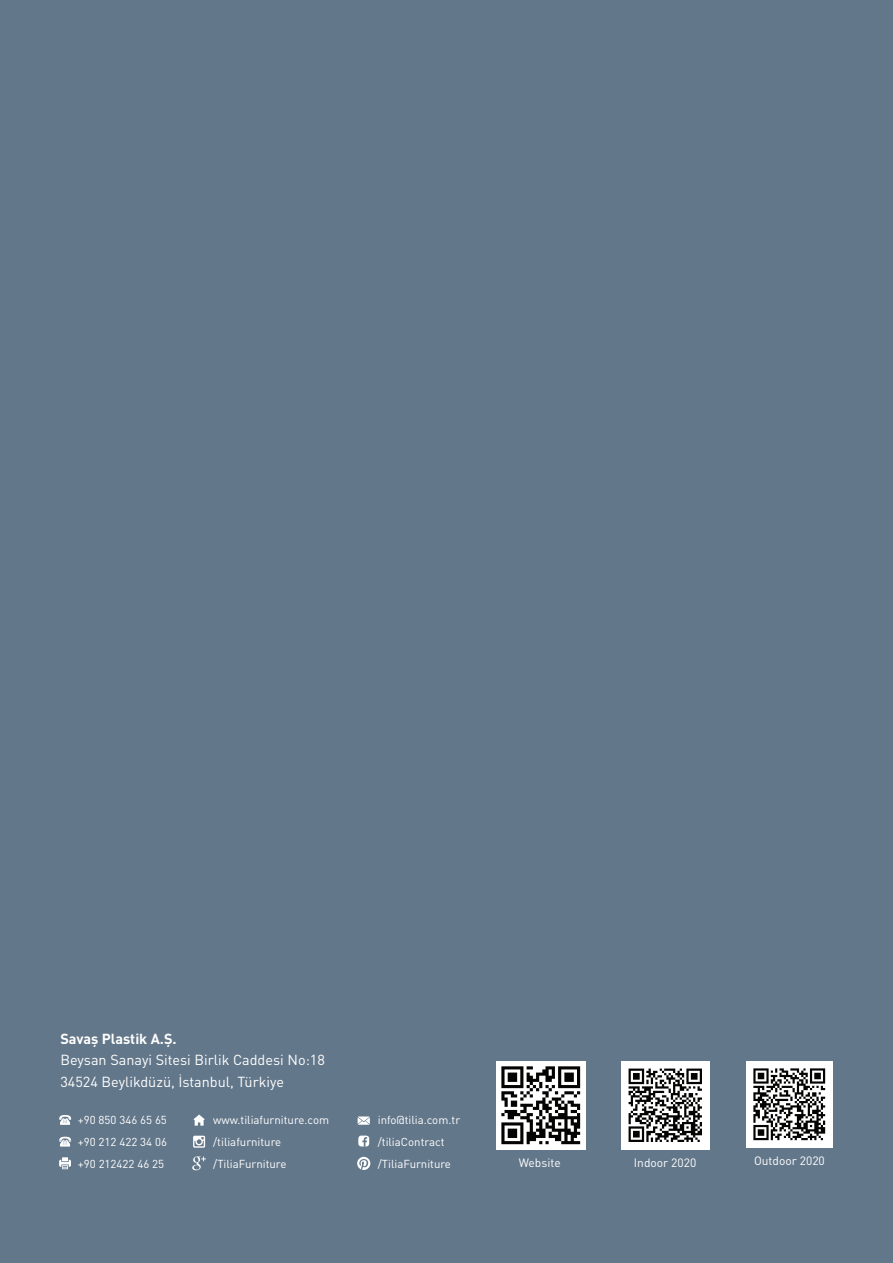
<style>
.page{position:relative;width:893px;height:1263px;background:#63778a}
.page>*{position:absolute;margin:0;border:0;box-sizing:border-box;transform-origin:0 0}
.t1{font:14.4px/21.6px "DIN Pro";color:#fff}
.t2{font:700 14.4px "DIN Pro";color:#fff}
.t3{font:12px "DIN Pro";color:#fff}
.t4{font:11.4px "DIN Pro";color:#fff}
</style>
<div class="page">
<svg style="left:192px;top:1156px;width:14px;height:14px"></svg>
<svg style="left:193px;top:1136px;width:12px;height:12px"></svg>
<svg style="left:357px;top:1157px;width:13px;height:13px"></svg>
<div style="left:358px;top:1135px;width:11px;height:11px;background:#fff;border-radius:3px"></div>
<svg style="left:362px;top:1137px;width:5px;height:9px"></svg>
<svg style="left:358px;top:1116px;width:12px;height:9px"></svg>
<svg style="left:194px;top:1114px;width:10px;height:12px"></svg>
<svg style="left:59px;top:1115px;width:12px;height:10px"></svg>
<svg style="left:59px;top:1157px;width:12px;height:12px"></svg>
<svg style="left:59px;top:1137px;width:12px;height:9px"></svg>
<img style="left:746px;top:1061px;width:87px;height:86px">
<img style="left:621px;top:1061px;width:88px;height:88px">
<img style="left:496px;top:1061px;width:89px;height:89px">
<p class="t2" style="left:60px;top:1028px;width:118px">Savaş Plastik A.Ş.</p>
<p class="t1" style="left:60px;top:1048px;width:266px">Beysan Sanayi Sitesi Birlik Caddesi No:18<br>34524 Beylikdüzü, İstanbul, Türkiye</p>
<p class="t4" style="left:78px;top:1112px;width:91px">+90 850 346 65 65</p>
<p class="t4" style="left:213px;top:1112px;width:117px">www.tiliafurniture.com</p>
<p class="t4" style="left:378px;top:1112px;width:84px">info@tilia.com.tr</p>
<p class="t4" style="left:78px;top:1134px;width:91px">+90 212 422 34 06</p>
<p class="t4" style="left:213px;top:1134px;width:69px">/tiliafurniture</p>
<p class="t4" style="left:378px;top:1134px;width:68px">/tiliaContract</p>
<p class="t4" style="left:78px;top:1155px;width:88px">+90 212422 46 25</p>
<p class="t4" style="left:213px;top:1155px;width:75px">/TiliaFurniture</p>
<p class="t4" style="left:378px;top:1155px;width:75px">/TiliaFurniture</p>
<p class="t3" style="left:519px;top:1155px;width:43px">Website</p>
<p class="t3" style="left:634px;top:1155px;width:64px">Indoor 2020</p>
<p class="t3" style="left:754px;top:1153px;width:72px">Outdoor 2020</p>
</div>
